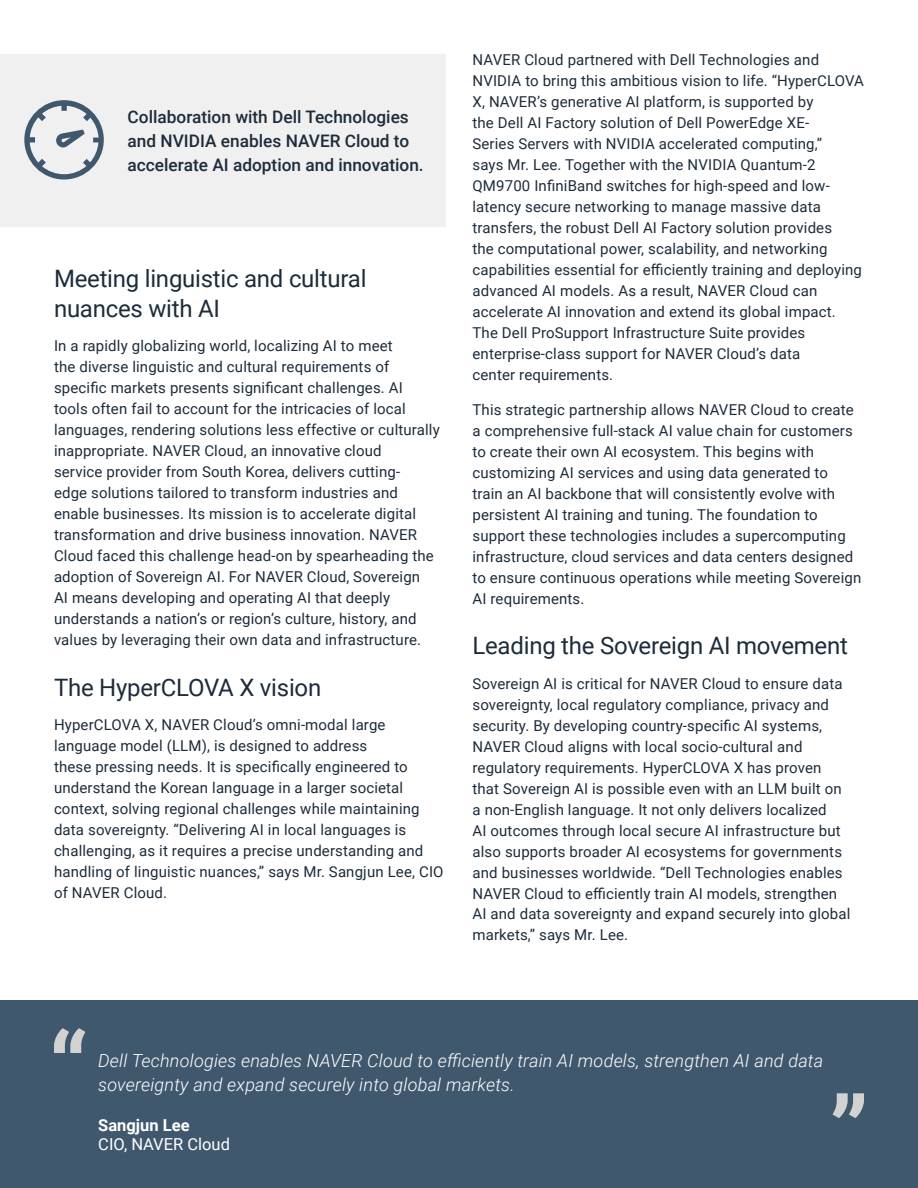
<style>
.page{position:relative;width:918px;height:1188px;background:#fff}
.page>*{position:absolute;margin:0;border:0;box-sizing:border-box;transform-origin:0 0}
.t1{font:24px/30px "Roboto";letter-spacing:-.01em;color:#1d2c3b}
.t2{font:italic 300 18px/24px "Roboto";letter-spacing:.01em;color:#fff}
.t3{font:500 17.25px/24px "Roboto";color:#1d2c3b}
.t4{font:16.5px "Roboto";color:#fff}
.t5{font:700 16.5px "Roboto";color:#fff}
.t6{font:15px/21px "Roboto";letter-spacing:.01em;color:#1d2c3b}
</style>
<div class="page">
<div style="left:0;top:54px;width:446px;height:173px;background:#f0f0f0"></div>
<svg style="left:24px;top:100px;width:80px;height:80px"></svg>
<div style="left:0;top:1000px;width:918px;height:188px;background:#40586d"></div>
<svg style="left:54px;top:1028px;width:31px;height:25px"></svg>
<svg style="left:833px;top:1093px;width:31px;height:25px"></svg>
<p class="t3" style="left:128px;top:105px;width:298px">Collaboration with Dell Technologies and NVIDIA enables NAVER Cloud to accelerate AI adoption and innovation.</p>
<h1 class="t1" style="left:54px;top:262px;width:314px">Meeting linguistic and cultural nuances with AI</h1>
<p class="t6" style="left:54px;top:335px;width:387px">In a rapidly globalizing world, localizing AI to meet<br>the diverse linguistic and cultural requirements of specific markets presents significant challenges. AI tools often fail to account for the intricacies of local languages, rendering solutions less effective or culturally inappropriate. NAVER Cloud, an innovative cloud<br>service provider from South Korea, delivers cutting-<br>edge solutions tailored to transform industries and enable businesses. Its mission is to accelerate digital transformation and drive business innovation. NAVER Cloud faced this challenge head-on by spearheading the adoption of Sovereign AI. For NAVER Cloud, Sovereign<br>AI means developing and operating AI that deeply understands a nation’s or region’s culture, history, and values by leveraging their own data and infrastructure.</p>
<h1 class="t1" style="left:54px;top:671px;width:269px">The HyperCLOVA X vision</h1>
<p class="t6" style="left:54px;top:714px;width:391px">HyperCLOVA X, NAVER Cloud’s omni-modal large language model (LLM), is designed to address<br>these pressing needs. It is specifically engineered to understand the Korean language in a larger societal context, solving regional challenges while maintaining data sovereignty. “Delivering AI in local languages is challenging, as it requires a precise understanding and handling of linguistic nuances,” says Mr. Sangjun Lee, CIO of NAVER Cloud.</p>
<p class="t6" style="left:472px;top:49px;width:393px">NAVER Cloud partnered with Dell Technologies and NVIDIA to bring this ambitious vision to life. “HyperCLOVA X, NAVER’s generative AI platform, is supported by<br>the Dell AI Factory solution of Dell PowerEdge XE-<br>Series Servers with NVIDIA accelerated computing,”<br>says Mr. Lee. Together with the NVIDIA Quantum-2<br>QM9700 InfiniBand switches for high-speed and low&shy;latency secure networking to manage massive data transfers, the robust Dell AI Factory solution provides<br>the computational power, scalability, and networking capabilities essential for efficiently training and deploying advanced AI models. As a result, NAVER Cloud can accelerate AI innovation and extend its global impact.<br>The Dell ProSupport Infrastructure Suite provides enterprise-class support for NAVER Cloud’s data<br>center requirements.</p>
<p class="t6" style="left:472px;top:398px;width:390px">This strategic partnership allows NAVER Cloud to create a comprehensive full-stack AI value chain for customers to create their own AI ecosystem. This begins with customizing AI services and using data generated to train an AI backbone that will consistently evolve with persistent AI training and tuning. The foundation to support these technologies includes a supercomputing infrastructure, cloud services and data centers designed to ensure continuous operations while meeting Sovereign AI requirements.</p>
<h1 class="t1" style="left:472px;top:630px;width:377px">Leading the Sovereign AI movement</h1>
<p class="t6" style="left:472px;top:672px;width:379px">Sovereign AI is critical for NAVER Cloud to ensure data sovereignty, local regulatory compliance, privacy and security. By developing country-specific AI systems, NAVER Cloud aligns with local socio-cultural and regulatory requirements. HyperCLOVA X has proven that Sovereign AI is possible even with an LLM built on a non-English language. It not only delivers localized<br>AI outcomes through local secure AI infrastructure but also supports broader AI ecosystems for governments and businesses worldwide. “Dell Technologies enables NAVER Cloud to efficiently train AI models, strengthen AI and data sovereignty and expand securely into global markets,” says Mr. Lee.</p>
<p class="t2" style="left:98px;top:1047px;width:726px">Dell Technologies enables NAVER Cloud to efficiently train AI models, strengthen AI and data sovereignty and expand securely into global markets.</p>
<p class="t5" style="left:98px;top:1113px;width:93px">Sangjun Lee</p>
<p class="t4" style="left:98px;top:1133px;width:133px">CIO, NAVER Cloud</p>
</div>
